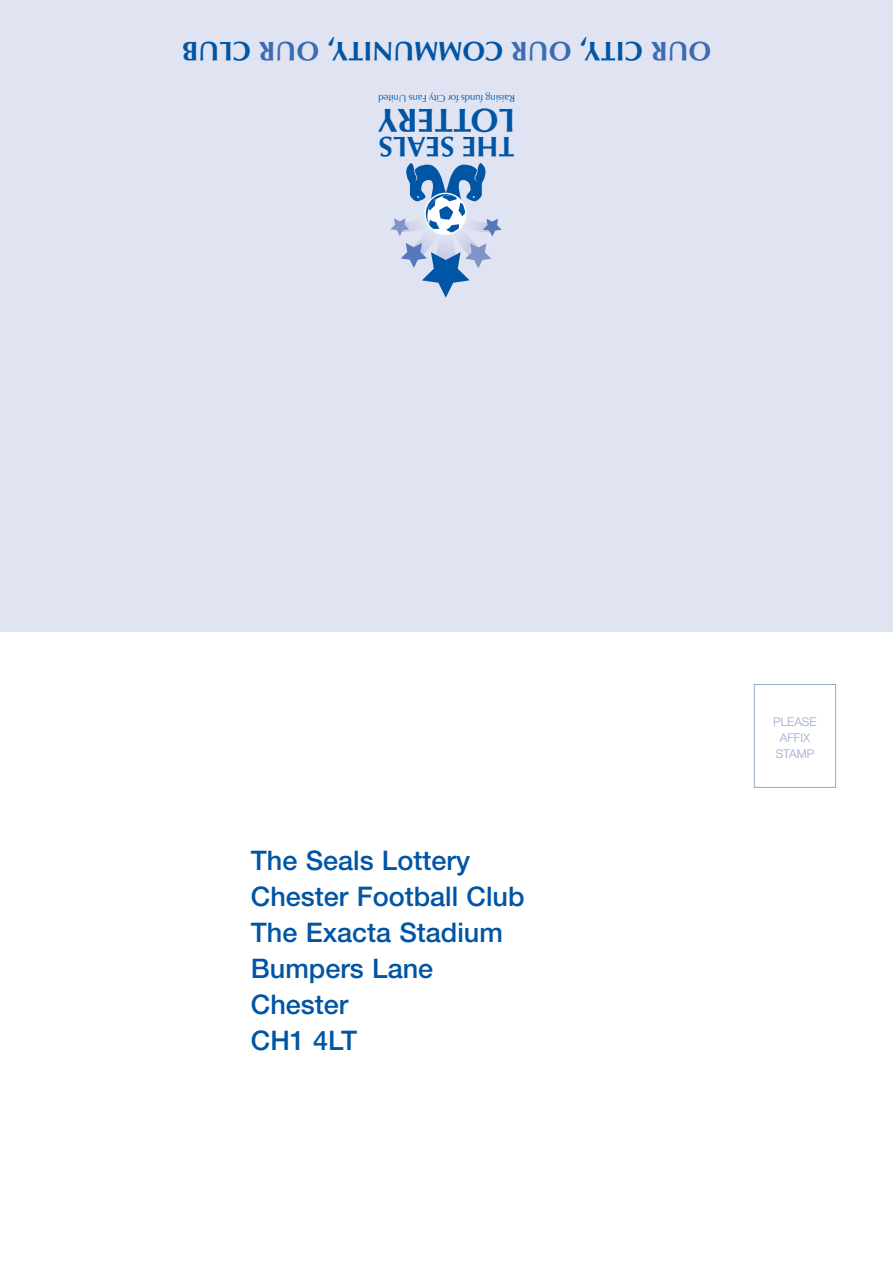
<style>
.page{position:relative;width:893px;height:1263px;background:#fff}
.page>*{position:absolute;margin:0;border:0;box-sizing:border-box;transform-origin:0 0}
.t1{font:700 33.3px "Optima";color:#0155a5}
.t2{font:700 28.35px "Optima";color:#0155a5}
.t3{font:500 27px/36px "Helvetica Neue";color:#0155a5}
.t4{font:700 27px "Optima";color:#0155a5}
.t5{font:300 12px/16px "Helvetica Neue";color:#96a5d3;text-align:center}
.t6{font:9.75px "Optima";color:#0155a5}
.s1{color:#3d6bb3}
</style>
<div class="page">
<div style="left:754px;top:684px;width:82px;height:104px;border:1px solid #96a5d3"></div>
<div style="left:0;top:0;width:893px;height:631px;background:#e0e4f2"></div>
<svg style="left:390px;top:163px;width:112px;height:135px"></svg>
<p class="t4" style="left:711px;top:62px;width:531px;rotate:-180deg"><span class="s1">OUR</span> CITY, <span class="s1">OUR</span> COMMUNITY, <span class="s1">OUR</span> CLUB</p>
<p class="t6" style="left:515px;top:102px;width:138px;rotate:-180deg">Raising funds for City Fans United</p>
<p class="t1" style="left:515px;top:134px;width:139px;rotate:-180deg">LOTTERY</p>
<p class="t2" style="left:514px;top:159px;width:137px;rotate:-180deg">THE SEALS</p>
<p class="t3" style="left:251px;top:845px;width:275px">The Seals Lottery<br>Chester Football Club<br>The Exacta Stadium<br>Bumpers Lane<br>Chester<br>CH1 4LT</p>
<p class="t5" style="left:773px;top:714px;width:45px">PLEASE<br>AFFIX<br>STAMP</p>
</div>
